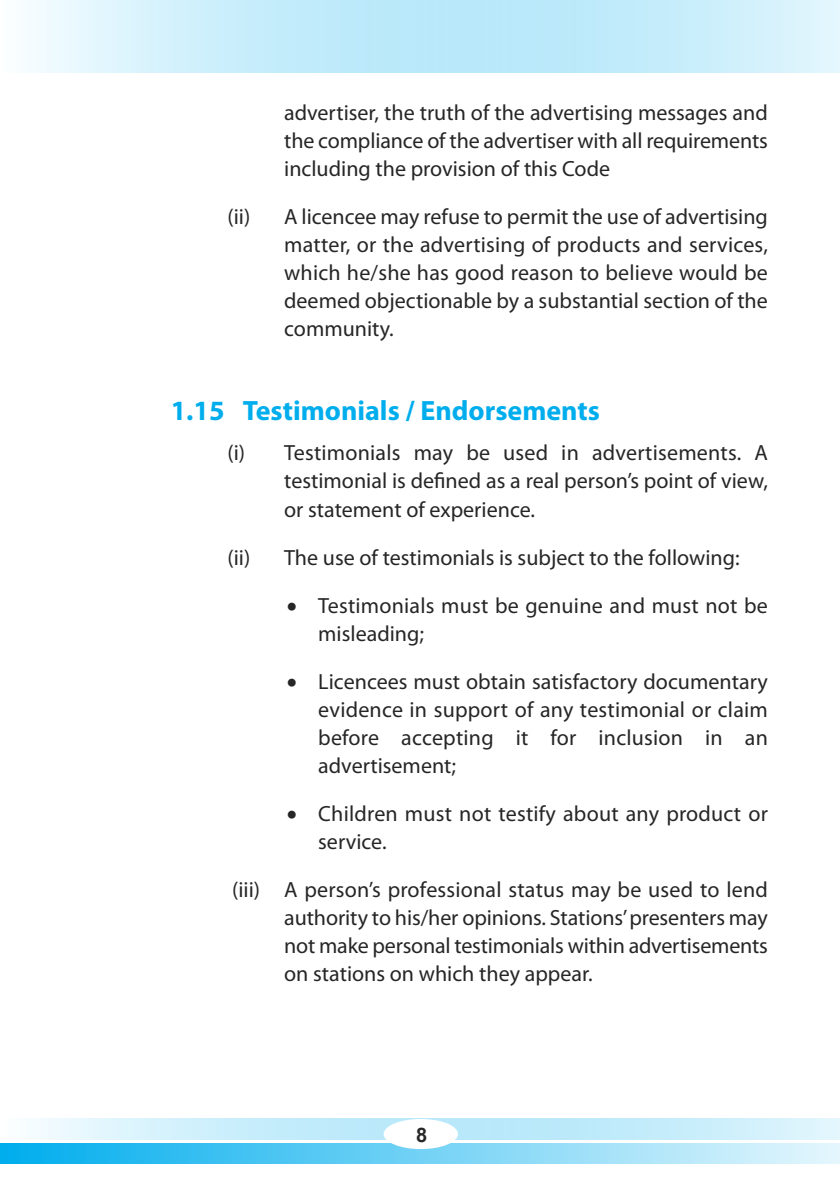
<style>
.page{position:relative;width:840px;height:1191px;background:#fff}
.page>*{position:absolute;margin:0;border:0;box-sizing:border-box;transform-origin:0 0}
.t1{font:700 28px "Myriad Pro";color:#00aded}
.t2{font:22px/28px "Myriad Pro";color:#272627;text-align:justify}
.t3{font:700 20px "Arial";color:#272627}
</style>
<div class="page">
<img style="left:0;top:1143px;width:839px;height:21px">
<div style="left:383px;top:1119px;width:74px;height:30px;background:#fff;border-radius:50%"></div>
<p class="t2" style="left:284px;top:101px;width:485px">advertiser, the truth of the advertising messages and the compliance of the advertiser with all requirements including the provision of this Code</p>
<p class="t2" style="left:284px;top:205px;width:485px;text-indent:-57px">(ii) A licencee may refuse to permit the use of advertising matter, or the advertising of products and services, which he/she has good reason to believe would be deemed objectionable by a substantial section of the community.</p>
<p class="t1" style="left:171px;top:400px;width:430px">1.15 Testimonials / Endorsements</p>
<p class="t2" style="left:284px;top:441px;width:485px;text-indent:-57px">(i) Testimonials may be used in advertisements. A testimonial is defined as a real person’s point of view, or statement of experience.</p>
<p class="t2" style="left:227px;top:545px;width:513px">(ii) The use of testimonials is subject to the following:</p>
<p class="t2" style="left:318px;top:593px;width:451px;text-indent:-31px">• Testimonials must be genuine and must not be misleading;</p>
<p class="t2" style="left:318px;top:669px;width:451px;text-indent:-31px">• Licencees must obtain satisfactory documentary evidence in support of any testimonial or claim before accepting it for inclusion in an advertisement;</p>
<p class="t2" style="left:318px;top:801px;width:451px;text-indent:-31px">• Children must not testify about any product or service.</p>
<p class="t2" style="left:284px;top:877px;width:485px;text-indent:-52px">(iii) A person’s professional status may be used to lend authority to his/her opinions. Stations’presenters may not make personal testimonials within advertisements on stations on which they appear.</p>
<p class="t3" style="left:416px;top:1123px;width:13px">8</p>
</div>
